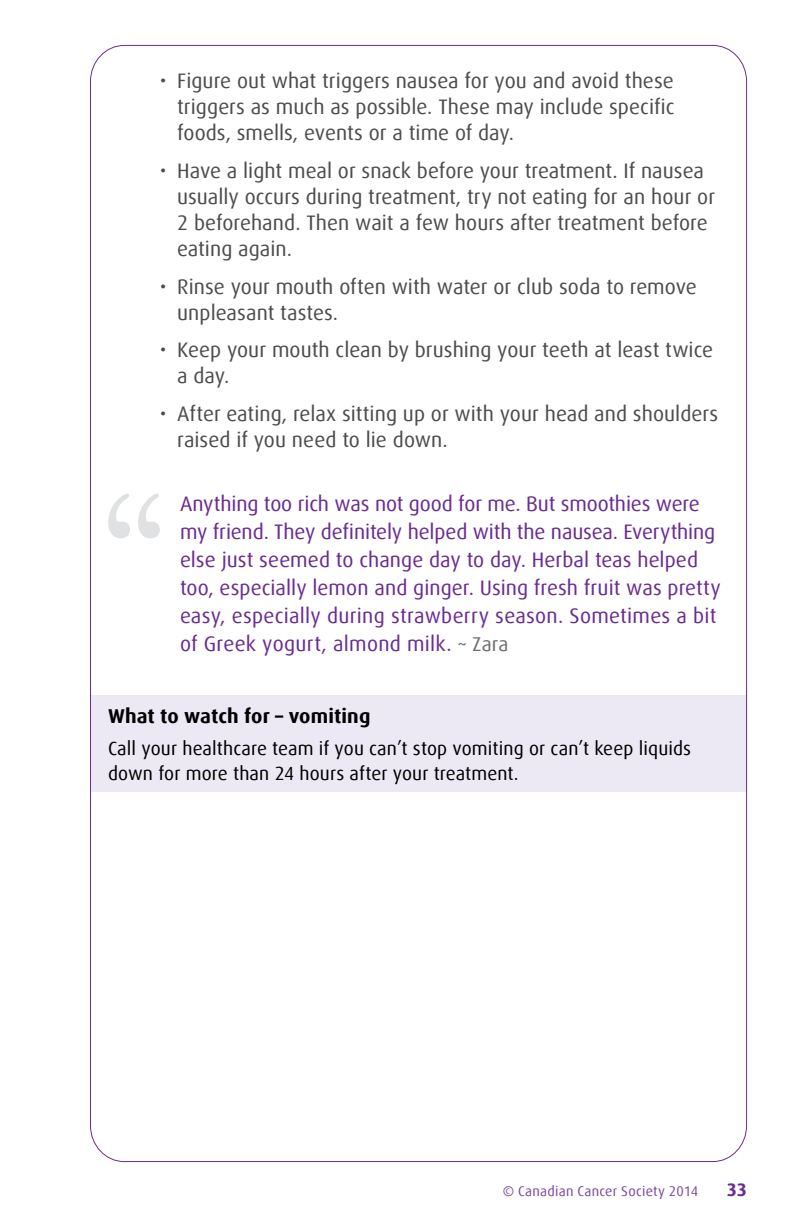
<style>
.page{position:relative;width:792px;height:1224px;background:#fff}
.page>*{position:absolute;margin:0;border:0;box-sizing:border-box;transform-origin:0 0}
.t1{font:21px/26px "Dax Offc";color:#4d4d4f}
.t2{font:21px/28px "Dax Offc";color:#6a2c91}
.t3{font:700 20px "Dax Offc";letter-spacing:.005em;color:#000}
.t4{font:19px/25px "Dax Offc";letter-spacing:.005em;color:#000}
.t5{font:700 18px "Dax Offc";color:#6a2c91}
.t6{font:14px "Dax Offc";letter-spacing:.02em;color:#7a499d}
.s1{font-size:20px;color:#6d6e71}
</style>
<div class="page">
<svg style="left:108px;top:494px;width:52px;height:44px"></svg>
<p class="t1" style="left:177px;top:68px;width:499px;text-align:justify;text-indent:-17px">• Figure out what triggers nausea for you and avoid these triggers as much as possible. These may include specific foods, smells, events or a time of day.</p>
<p class="t1" style="left:177px;top:158px;width:540px;text-indent:-17px">• Have a light meal or snack before your treatment. If nausea usually occurs during treatment, try not eating for an hour or 2 beforehand. Then wait a few hours after treatment before eating again.</p>
<p class="t1" style="left:177px;top:273px;width:521px;text-indent:-17px">• Rinse your mouth often with water or club soda to remove unpleasant tastes.</p>
<p class="t1" style="left:177px;top:337px;width:538px;text-indent:-17px">• Keep your mouth clean by brushing your teeth at least twice a day.</p>
<p class="t1" style="left:177px;top:401px;width:543px;text-indent:-17px">• After eating, relax sitting up or with your head and shoulders raised if you need to lie down.</p>
<p class="t2" style="left:180px;top:490px;width:542px">Anything too rich was not good for me. But smoothies were my friend. They definitely helped with the nausea. Everything else just seemed to change day to day. Herbal teas helped too, especially lemon and ginger. Using fresh fruit was pretty easy, especially during strawberry season. Sometimes a bit of Greek yogurt, almond milk. <span class="s1">~ Zara</span></p>
<p class="t3" style="left:108px;top:703px;width:264px">What to watch for – vomiting</p>
<p class="t4" style="left:108px;top:736px;width:585px">Call your healthcare team if you can’t stop vomiting or can’t keep liquids down for more than 24 hours after your treatment.</p>
<p class="t6" style="left:503px;top:1182px;width:197px">© Canadian Cancer Society 2014</p>
<p class="t5" style="left:727px;top:1178px;width:22px">33</p>
</div>
